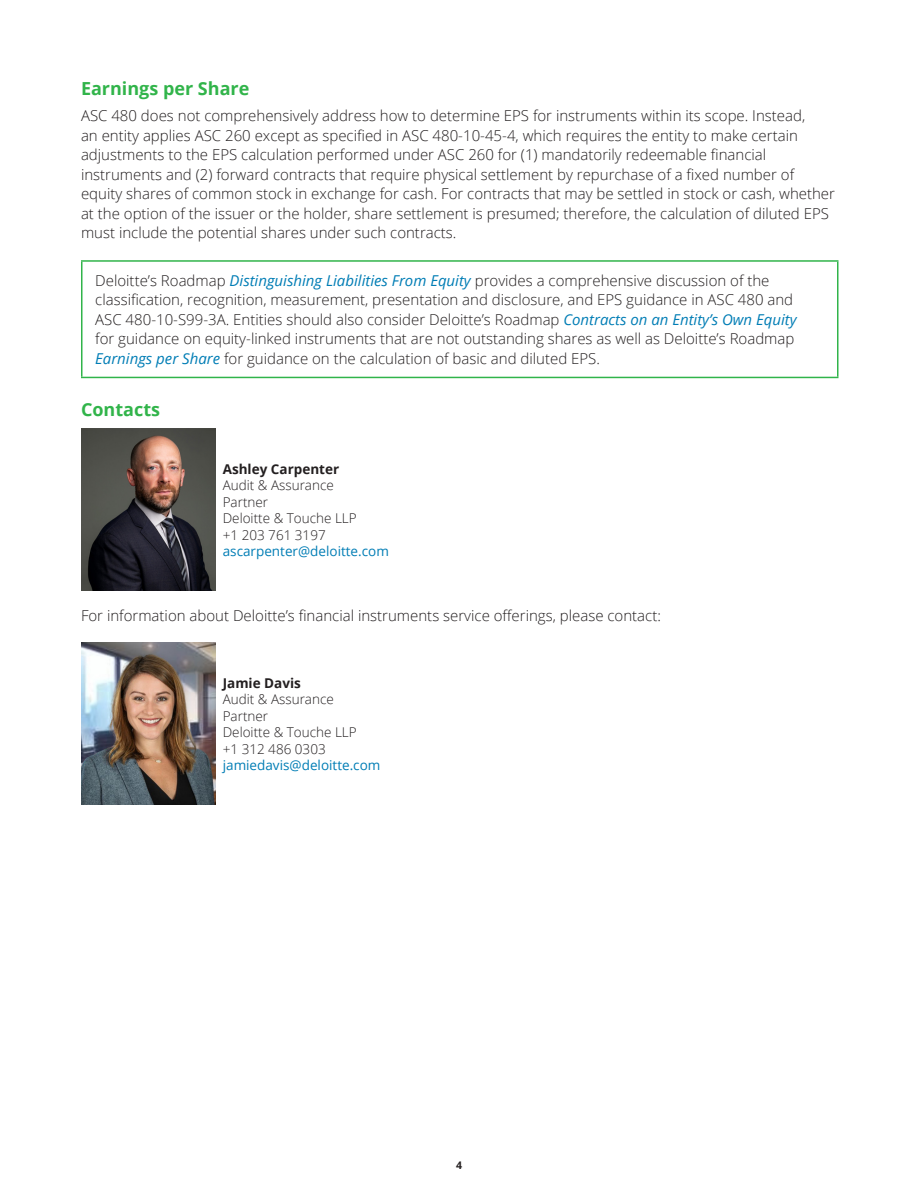
<style>
.page{position:relative;width:918px;height:1188px;background:#fff}
.page>*{position:absolute;margin:0;border:0;box-sizing:border-box;transform-origin:0 0}
.Subhead_A__Bold_Color{font:700 18px "Open Sans";color:#31b44a}
.Body{font:300 15px/19.5px "Open Sans";color:#231f20}
.Table_Body_Text{font:300 13.5px/16.5px "Open Sans";color:#231f20}
.t1{font:700 10.5px "Open Sans";color:#231f20}
.s1{font-weight:400;font-style:italic;color:#007db5}
.s2{font-weight:700}
.s3{font-weight:400;color:#007db5}
</style>
<div class="page">
<hr style="left:81px;top:260px;width:757px;height:2px;background:#31b44a">
<hr style="left:81px;top:262px;width:1px;height:115px;background:#31b44a">
<hr style="left:837px;top:262px;width:1px;height:115px;background:#31b44a">
<hr style="left:81px;top:377px;width:757px;height:1px;background:#31b44a">
<img style="left:81px;top:429px;width:135px;height:162px">
<img style="left:81px;top:643px;width:135px;height:162px">
<p class="Subhead_A__Bold_Color" style="left:81px;top:76px;width:170px">Earnings per Share</p>
<p class="Body" style="left:81px;top:105px;width:756px">ASC 480 does not comprehensively address how to determine EPS for instruments within its scope. Instead,<br>an entity applies ASC 260 except as specified in ASC 480-10-45-4, which requires the entity to make certain adjustments to the EPS calculation performed under ASC 260 for (1) mandatorily redeemable financial instruments and (2) forward contracts that require physical settlement by repurchase of a fixed number of equity shares of common stock in exchange for cash. For contracts that may be settled in stock or cash, whether at the option of the issuer or the holder, share settlement is presumed; therefore, the calculation of diluted EPS must include the potential shares under such contracts.</p>
<p class="Body" style="left:95px;top:270px;width:703px">Deloitte’s Roadmap <span class="s1">Distinguishing Liabilities From Equity</span> provides a comprehensive discussion of the classification, recognition, measurement, presentation and disclosure, and EPS guidance in ASC 480 and ASC 480-10-S99-3A. Entities should also consider Deloitte’s Roadmap <span class="s1">Contracts on an Entity’s Own Equity </span>for guidance on equity-linked instruments that are not outstanding shares as well as Deloitte’s Roadmap <span class="s1">Earnings per Share</span> for guidance on the calculation of basic and diluted EPS.</p>
<p class="Subhead_A__Bold_Color" style="left:81px;top:397px;width:81px">Contacts</p>
<p class="Table_Body_Text" style="left:223px;top:460px;width:168px"><span class="s2">Ashley Carpenter<br></span>Audit &amp; Assurance<br>Partner<br>Deloitte &amp; Touche LLP<br>+1 203 761 3197 <span class="s3">ascarpenter@deloitte.com</span></p>
<p class="Body" style="left:81px;top:605px;width:581px">For information about Deloitte’s financial instruments service offerings, please contact:</p>
<p class="Table_Body_Text" style="left:223px;top:674px;width:159px"><span class="s2">Jamie Davis<br></span>Audit &amp; Assurance<br>Partner<br>Deloitte &amp; Touche LLP<br>+1 312 486 0303 <span class="s3">jamiedavis@deloitte.com</span></p>
<p class="t1" style="left:456px;top:1158px;width:7px">4</p>
</div>
